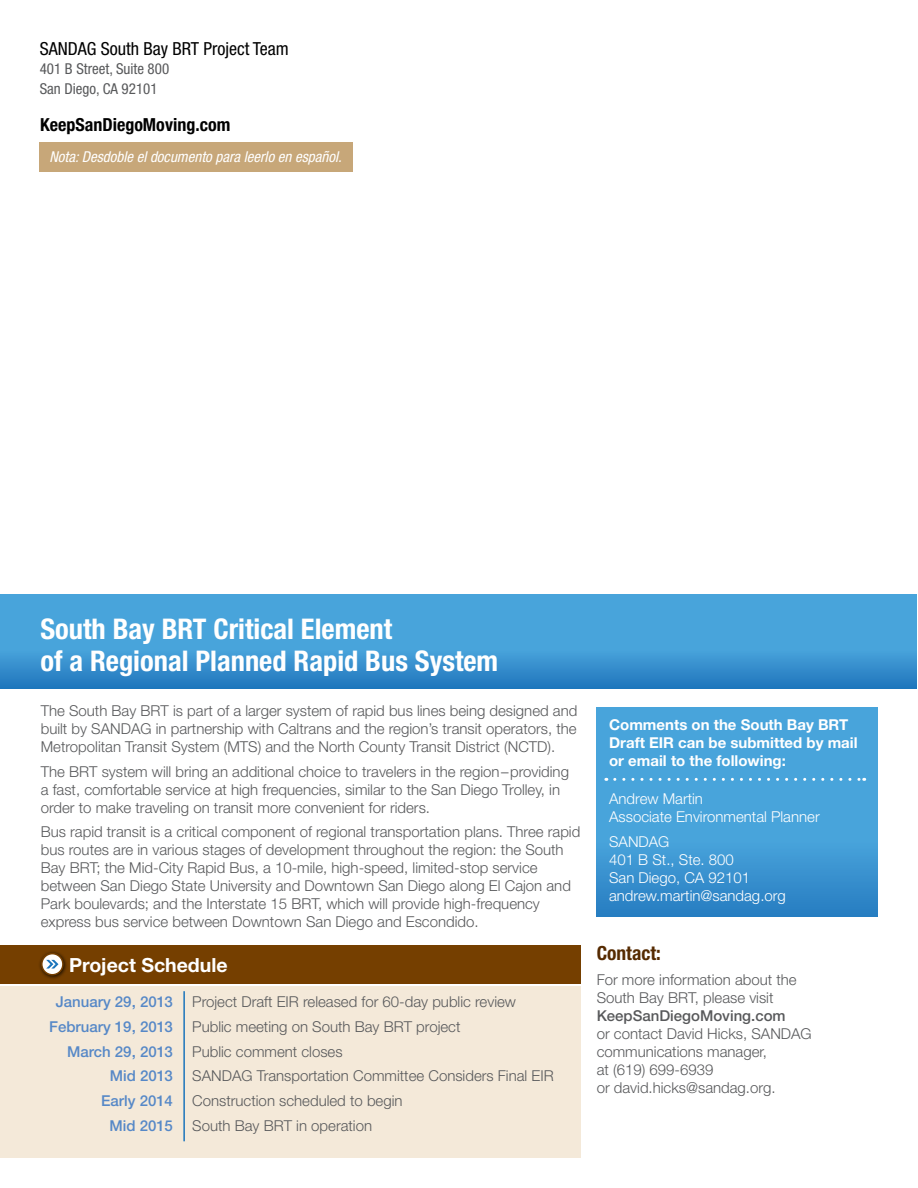
<style>
.page{position:relative;width:918px;height:1188px;background:#fff}
.page>*{position:absolute;margin:0;border:0;box-sizing:border-box;transform-origin:0 0}
.t1{font:700 condensed 28.5px/31.5px "Helvetica Neue";color:#fff}
.t2{font:700 19.5px "Helvetica Neue";color:#fff}
.t3{font:700 condensed 19.5px "Helvetica Neue";color:#552a00}
.t4{font:condensed 18px "Helvetica Neue";color:#000}
.t5{font:700 condensed 18px "Helvetica Neue";color:#000}
.t6{font:300 15px/18px "Helvetica Neue";color:#58595b}
.t7{font:300 15px/18px "Helvetica Neue";color:#fff}
.t8{font:700 15px/18px "Helvetica Neue";color:#fff}
.t9{font:500 15px "Helvetica Neue";color:#5688c7}
.t10{font:italic condensed 15px "Helvetica Neue";color:#fff}
.t11{font:condensed 15px/19.5px "Helvetica Neue";color:#58595b}
.t12{font:500 15px "Helvetica Neue";color:#58595b}
</style>
<div class="page">
<div style="left:0;top:594px;width:916px;height:94px;background:linear-gradient(to bottom,#52b0e3,#2e86c7)"></div>
<div style="left:0;top:986px;width:580px;height:172px;background:#f4e9d9"></div>
<div style="left:0;top:945px;width:580px;height:38px;background:#753f00"></div>
<hr style="left:183px;top:991px;width:2px;height:150px;background:#1c75bc">
<div style="left:39px;top:951px;width:29px;height:29px;background:#000;opacity:.75"></div>
<svg style="left:42px;top:954px;width:21px;height:21px"></svg>
<div style="left:41px;top:953px;width:23px;height:23px;border:2px solid #753f00;border-radius:50%"></div>
<svg style="left:46px;top:960px;width:13px;height:9px"></svg>
<div style="left:597px;top:707px;width:281px;height:210px;background:linear-gradient(to bottom,#51aee1,#348ccb)"></div>
<svg style="left:615px;top:778px;width:250px;height:3px"></svg>
<div style="left:40px;top:142px;width:313px;height:29px;background:#c7a779"></div>
<p class="t4" style="left:40px;top:38px;width:251px">sandag South Bay BRT Project Team</p>
<p class="t11" style="left:40px;top:59px;width:131px">401 B Street, Suite 800<br>San Diego, CA 92101</p>
<p class="t5" style="left:40px;top:114px;width:192px">KeepSanDiegoMoving.com</p>
<p class="t10" style="left:50px;top:148px;width:294px">Nota: Desdoble el documento para leerlo en español.</p>
<h1 class="t1" style="left:40px;top:613px;width:459px">South Bay BRT Critical Element<br>of a Regional Planned Rapid Bus System</h1>
<p class="t6" style="left:41px;top:701px;width:538px;text-align:justify">The South Bay BRT is part of a larger system of rapid bus lines being designed and built by SANDAG in partnership with Caltrans and the region’s transit operators, the Metropolitan Transit System (MTS) and the North County Transit District (NCTD).</p>
<p class="t6" style="left:41px;top:762px;width:530px">The BRT system will bring an additional choice to travelers in the region–providing a fast, comfortable service at high frequencies, similar to the San Diego Trolley, in order to make traveling on transit more convenient for riders.</p>
<p class="t6" style="left:41px;top:823px;width:541px">Bus rapid transit is a critical component of regional transportation plans. Three rapid bus routes are in various stages of development throughout the region: the South Bay BRT; the Mid-City Rapid Bus, a 10-mile, high-speed, limited-stop service between San Diego State University and Downtown San Diego along El Cajon and Park boulevards; and the Interstate 15 BRT, which will provide high-frequency express bus service between Downtown San Diego and Escondido.</p>
<h2 class="t2" style="left:69px;top:953px;width:160px">Project Schedule</h2>
<p class="t9" style="left:56px;top:993px;width:118px">January 29, 2013</p>
<p class="t6" style="left:192px;top:992px;width:325px">Project Draft EIR released for 60-day public review</p>
<p class="t9" style="left:49px;top:1018px;width:125px">February 19, 2013</p>
<p class="t6" style="left:192px;top:1017px;width:270px">Public meeting on South Bay BRT project</p>
<p class="t9" style="left:67px;top:1042px;width:107px">March 29, 2013</p>
<p class="t6" style="left:192px;top:1042px;width:152px">Public comment closes</p>
<p class="t9" style="left:110px;top:1067px;width:65px">Mid 2013</p>
<p class="t6" style="left:192px;top:1067px;width:363px">SANDAG Transportation Committee Considers Final EIR</p>
<p class="t9" style="left:101px;top:1092px;width:73px">Early 2014</p>
<p class="t6" style="left:192px;top:1091px;width:212px">Construction scheduled to begin</p>
<p class="t9" style="left:109px;top:1117px;width:65px">Mid 2015</p>
<p class="t6" style="left:192px;top:1116px;width:181px">South Bay BRT in operation</p>
<p class="t8" style="left:609px;top:715px;width:250px">Comments on the South Bay BRT<br>Draft EIR can be submitted by mail or email to the following:</p>
<p class="t7" style="left:609px;top:790px;width:212px">Andrew Martin<br>Associate Environmental Planner</p>
<p class="t7" style="left:609px;top:832px;width:178px">SANDAG<br>401 B St., Ste. 800<br>San Diego, CA 92101 andrew.martin@sandag.org</p>
<h2 class="t3" style="left:597px;top:942px;width:66px">Contact:</h2>
<p class="t6" style="left:597px;top:970px;width:202px">For more information about the<br>South Bay BRT, please visit</p>
<p class="t12" style="left:597px;top:1007px;width:190px">KeepSanDiegoMoving.com</p>
<p class="t6" style="left:597px;top:1024px;width:217px">or contact David Hicks, SANDAG communications manager,<br>at (619) 699-6939<br>or david.hicks@sandag.org.</p>
</div>
